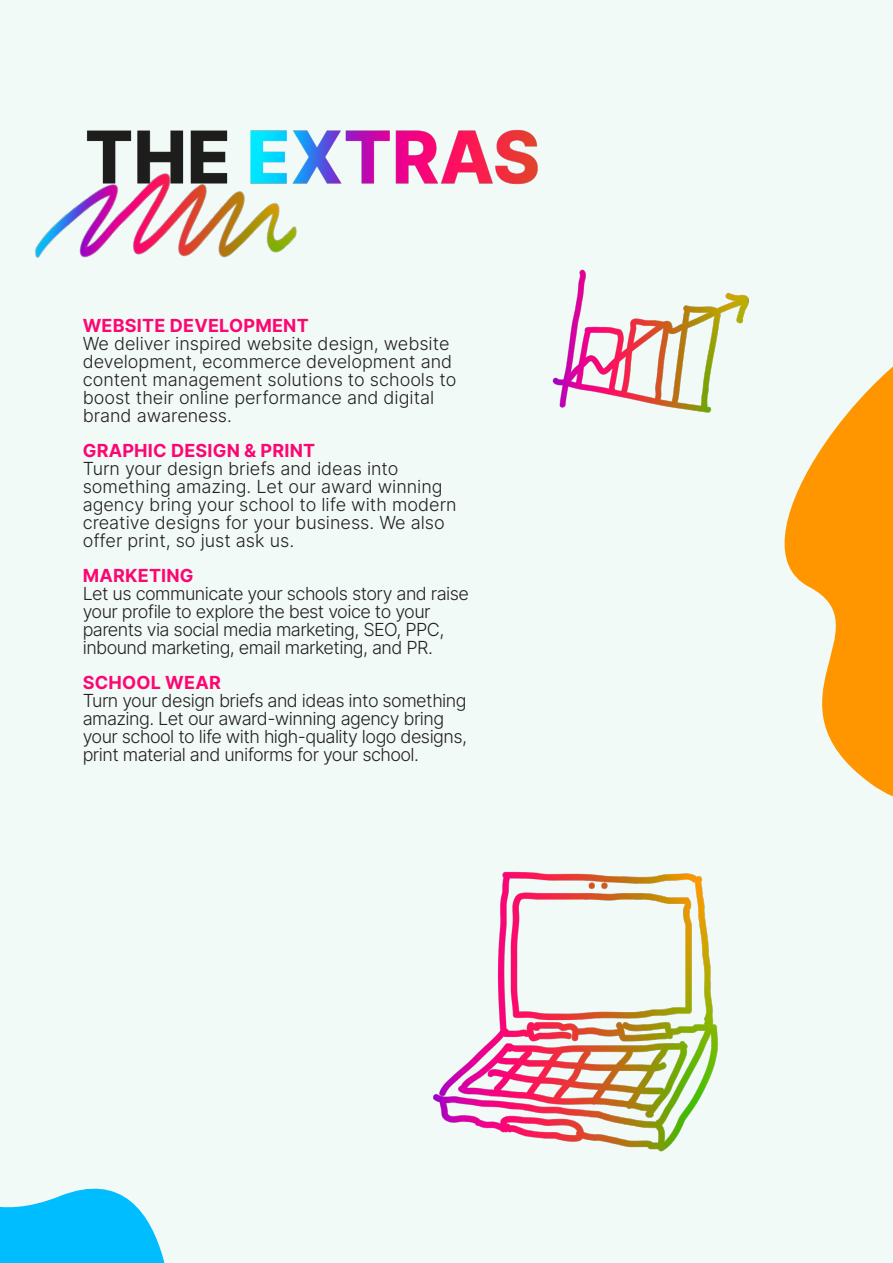
<style>
.page{position:relative;width:893px;height:1263px;background:#f1faf7}
.page>*{position:absolute;margin:0;border:0;box-sizing:border-box;transform-origin:0 0}
.t1{font:300 18px/18px "Inter";color:#231f20}
.t2{font:300 18px/18px "Inter";letter-spacing:-.02em;color:#231f20}
.t3{font:700 18px "Inter";letter-spacing:.01em;color:#fc0772}
</style>
<div class="page">
<img style="left:388px;top:129px;width:150px;height:56px">
<img style="left:35px;top:130px;width:353px;height:128px">
<img style="left:433px;top:871px;width:285px;height:281px">
<img style="left:363px;top:239px;width:368px;height:174px">
<svg style="left:731px;top:294px;width:162px;height:503px"></svg>
<svg style="left:0;top:1188px;width:165px;height:75px"></svg>
<p class="t3" style="left:83px;top:313px;width:227px">WEBSITE DEVELOPMENT</p>
<p class="t1" style="left:83px;top:334px;width:375px">We deliver inspired website design, website development, ecommerce development and content management solutions to schools to boost their online performance and digital brand awareness.</p>
<p class="t3" style="left:83px;top:438px;width:234px">GRAPHIC DESIGN &amp; PRINT</p>
<p class="t1" style="left:83px;top:459px;width:375px">Turn your design briefs and ideas into something amazing. Let our award winning agency bring your school to life with modern creative designs for your business. We also offer print, so just ask us.</p>
<p class="t3" style="left:83px;top:563px;width:112px">MARKETING</p>
<p class="t2" style="left:83px;top:584px;width:388px">Let us communicate your schools story and raise your profile to explore the best voice to your parents via social media marketing, SEO, PPC, inbound marketing, email marketing, and PR.</p>
<p class="t3" style="left:83px;top:670px;width:140px">SCHOOL WEAR</p>
<p class="t2" style="left:83px;top:691px;width:386px">Turn your design briefs and ideas into something amazing. Let our award-winning agency bring your school to life with high-quality logo designs, print material and uniforms for your school.</p>
</div>
